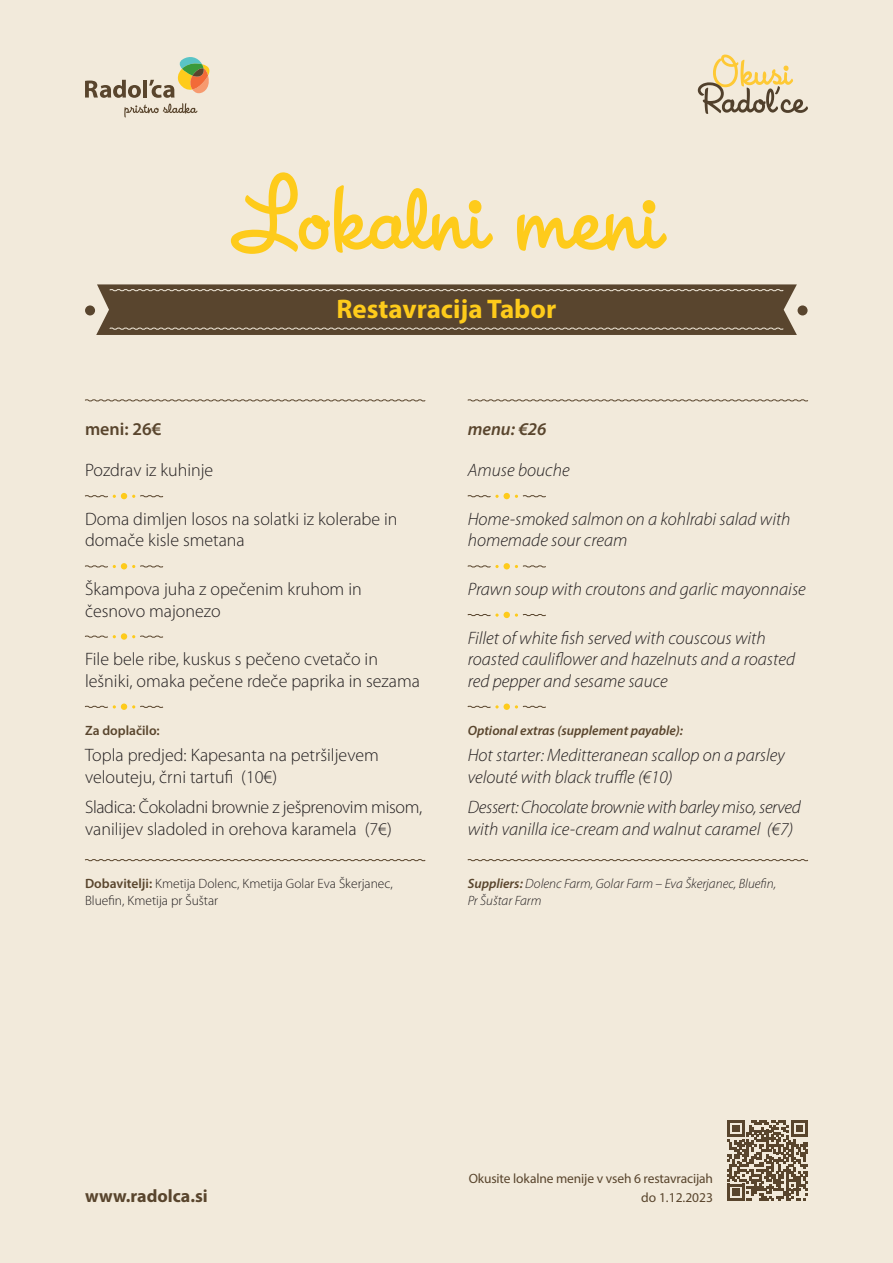
<style>
.page{position:relative;width:893px;height:1263px;background:#f2eadb}
.page>*{position:absolute;margin:0;border:0;box-sizing:border-box;transform-origin:0 0}
.t1{font:95.85px "House A Rama League Night";color:#fecb1b}
.t2{font:700 27px "Myriad Pro";color:#fecb1b}
.t3{font:italic 300 18px/21.6px "Myriad Pro";color:#231f20}
.t4{font:300 18px/21.6px "Myriad Pro";color:#231f20}
.t5{font:italic 300 18px/21.6px "Myriad Pro";letter-spacing:-.02em;color:#231f20}
.t6{font:300 18px/21.6px "Myriad Pro";letter-spacing:-.02em;color:#231f20}
.t7{font:700 18px "Myriad Pro";color:#59452d}
.t8{font:600 18px "Myriad Pro";color:#59452d}
.t9{font:italic 600 18px "Myriad Pro";color:#59452d}
.t10{font:300 13.5px/16.2px "Myriad Pro";color:#231f20}
.t11{font:italic 300 13.5px/16.2px "Myriad Pro";color:#231f20}
.t12{font:13.5px/18.8px "Myriad Pro";letter-spacing:-.01em;color:#59452d;text-align:right}
.t13{font:italic 600 13.5px "Myriad Pro";color:#59452d}
.t14{font:600 13.5px "Myriad Pro";color:#59452d}
.s1{font-weight:600;color:#59452d}
</style>
<div class="page">
<svg style="left:698px;top:55px;width:110px;height:59px"></svg>
<svg style="left:85px;top:57px;width:125px;height:61px"></svg>
<svg style="left:85px;top:493px;width:79px;height:6px"></svg>
<svg style="left:85px;top:563px;width:79px;height:6px"></svg>
<svg style="left:85px;top:635px;width:31px;height:3px"></svg>
<div style="left:121px;top:633px;width:6px;height:7px;background:#fecb1b;border-radius:50%"></div>
<svg style="left:132px;top:635px;width:31px;height:3px"></svg>
<svg style="left:85px;top:705px;width:31px;height:3px"></svg>
<div style="left:121px;top:703px;width:6px;height:7px;background:#fecb1b;border-radius:50%"></div>
<svg style="left:132px;top:705px;width:32px;height:3px"></svg>
<svg style="left:467px;top:493px;width:79px;height:6px"></svg>
<svg style="left:467px;top:563px;width:79px;height:6px"></svg>
<svg style="left:467px;top:612px;width:79px;height:6px"></svg>
<svg style="left:467px;top:705px;width:32px;height:3px"></svg>
<div style="left:504px;top:703px;width:6px;height:7px;background:#fecb1b;border-radius:50%"></div>
<svg style="left:515px;top:705px;width:31px;height:3px"></svg>
<svg style="left:84px;top:859px;width:342px;height:3px"></svg>
<svg style="left:85px;top:399px;width:341px;height:3px"></svg>
<svg style="left:467px;top:859px;width:342px;height:3px"></svg>
<svg style="left:467px;top:399px;width:342px;height:3px"></svg>
<div style="left:85px;top:305px;width:10px;height:10px;background:#59452e;border-radius:50%"></div>
<div style="left:797px;top:305px;width:11px;height:10px;background:#59452e;border-radius:50%"></div>
<svg style="left:96px;top:284px;width:701px;height:51px;background:#63503a"></svg>
<svg style="left:727px;top:1120px;width:81px;height:81px"></svg>
<h1 class="t1" style="left:231px;top:160px;width:432px">Lokalni meni</h1>
<p class="t8" style="left:85px;top:418px;width:78px">meni: 26€</p>
<h2 class="t2" style="left:337px;top:291px;width:221px">Restavracija Tabor</h2>
<p class="t9" style="left:468px;top:418px;width:80px">menu: €26</p>
<p class="t4" style="left:85px;top:460px;width:130px">Pozdrav iz kuhinje</p>
<p class="t4" style="left:85px;top:508px;width:314px">Doma dimljen losos na solatki iz kolerabe in domače kisle smetana</p>
<p class="t4" style="left:85px;top:578px;width:278px">Škampova juha z opečenim kruhom in česnovo majonezo</p>
<p class="t4" style="left:85px;top:649px;width:336px">File bele ribe, kuskus s pečeno cvetačo in lešniki, omaka pečene rdeče paprika in sezama</p>
<p class="t14" style="left:85px;top:722px;width:76px">Za doplačilo:</p>
<p class="t4" style="left:85px;top:745px;width:295px">Topla predjed: Kapesanta na petršiljevem velouteju, črni tartufi (10€)</p>
<p class="t6" style="left:85px;top:796px;width:339px">Sladica: Čokoladni brownie z ješprenovim misom, vanilijev sladoled in orehova karamela (7€)</p>
<p class="t3" style="left:468px;top:460px;width:103px">Amuse bouche</p>
<p class="t3" style="left:468px;top:508px;width:324px">Home-smoked salmon on a kohlrabi salad with homemade sour cream</p>
<p class="t3" style="left:468px;top:579px;width:340px">Prawn soup with croutons and garlic mayonnaise</p>
<p class="t3" style="left:468px;top:627px;width:329px">Fillet of white fish served with couscous with roasted cauliflower and hazelnuts and a roasted red pepper and sesame sauce</p>
<p class="t13" style="left:468px;top:722px;width:217px">Optional extras (supplement payable):</p>
<p class="t3" style="left:468px;top:745px;width:319px">Hot starter: Meditteranean scallop on a parsley velouté with black truffle (€10)</p>
<p class="t5" style="left:468px;top:796px;width:335px">Dessert: Chocolate brownie with barley miso, served with vanilla ice-cream and walnut caramel (€7)</p>
<p class="t10" style="left:85px;top:876px;width:309px"><span class="s1">Dobavitelji:</span> Kmetija Dolenc, Kmetija Golar Eva Škerjanec,<br>Bluefin, Kmetija pr Šuštar</p>
<p class="t11" style="left:468px;top:876px;width:310px"><span class="s1">Suppliers:</span> Dolenc Farm, Golar Farm – Eva Škerjanec, Bluefin,<br>Pr Šuštar Farm</p>
<p class="t7" style="left:85px;top:1184px;width:124px">www.radolca.si</p>
<p class="t12" style="left:469px;top:1169px;width:246px">Okusite lokalne menije v vseh 6 restavracijah do 1.12.2023</p>
</div>
